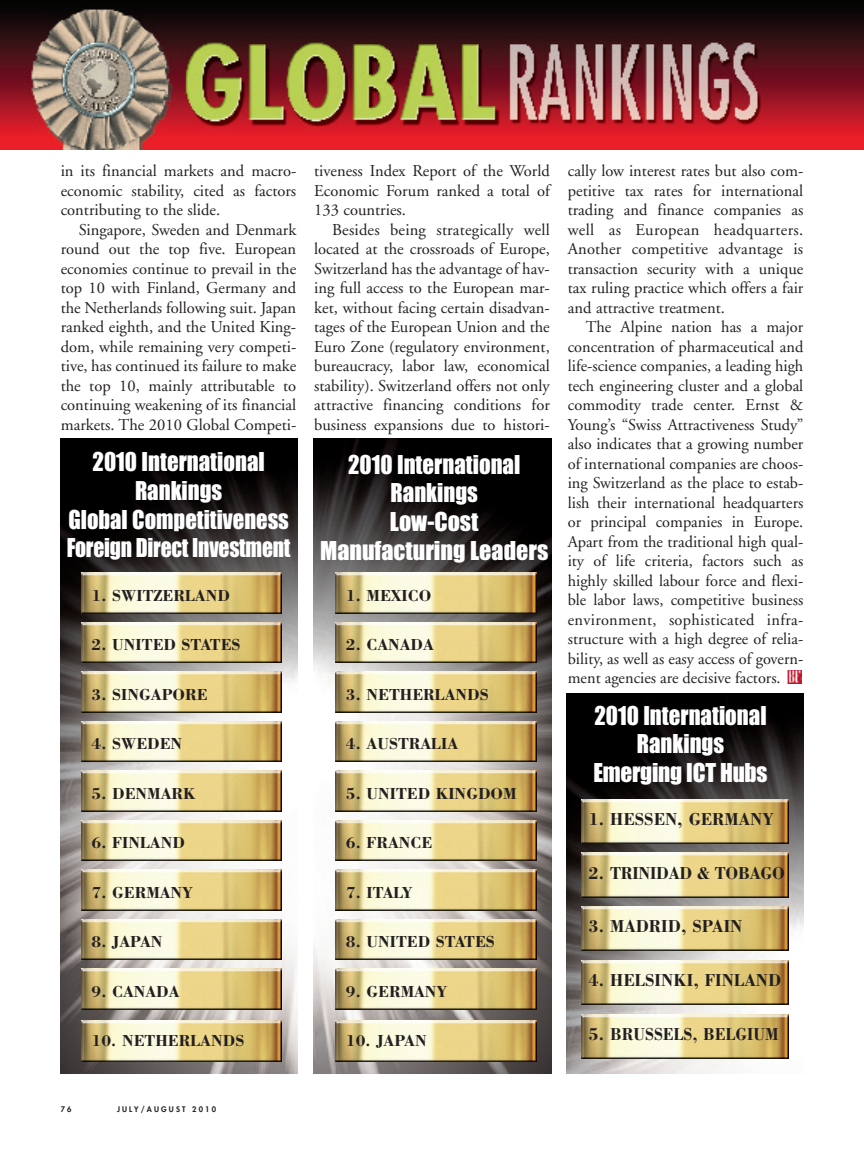
<style>
.page{position:relative;width:864px;height:1161px;background:#fff}
.page>*{position:absolute;margin:0;border:0;box-sizing:border-box;transform-origin:0 0}
.t1{font:24px/28.8px "Impact";color:#fff;text-align:center;scale:.95 1}
.t2{font:700 17.85px "Bodoni";color:#231f20;scale:.95 1}
.t3{font:700 17.85px "Bodoni";letter-spacing:-.02em;color:#231f20;scale:.95 1}
.t4{font:16.5px/19.5px "Adobe Garamond";color:#231f20;text-align:justify}
.t5{font:700 16.5px "Bodoni";color:#231f20}
.t6{font:800 7.5px "Futura";letter-spacing:.29em;color:#231f20}
</style>
<div class="page">
<img style="left:787px;top:670px;width:14px;height:13px">
<img style="left:0;top:0;width:864px;height:150px">
<img style="left:566px;top:694px;width:237px;height:380px">
<img style="left:582px;top:799px;width:207px;height:44px">
<img style="left:582px;top:853px;width:207px;height:44px">
<img style="left:582px;top:907px;width:207px;height:44px">
<img style="left:582px;top:960px;width:207px;height:45px">
<img style="left:582px;top:1014px;width:207px;height:44px">
<img style="left:61px;top:439px;width:237px;height:635px">
<img style="left:81px;top:573px;width:201px;height:40px">
<img style="left:81px;top:622px;width:201px;height:41px">
<img style="left:81px;top:672px;width:201px;height:40px">
<img style="left:81px;top:721px;width:201px;height:41px">
<img style="left:81px;top:771px;width:201px;height:40px">
<img style="left:81px;top:820px;width:201px;height:41px">
<img style="left:81px;top:870px;width:201px;height:40px">
<img style="left:81px;top:919px;width:201px;height:41px">
<img style="left:81px;top:969px;width:201px;height:40px">
<img style="left:81px;top:1021px;width:201px;height:40px">
<img style="left:314px;top:438px;width:238px;height:636px">
<img style="left:335px;top:573px;width:201px;height:40px">
<img style="left:335px;top:622px;width:201px;height:41px">
<img style="left:335px;top:672px;width:201px;height:40px">
<img style="left:335px;top:721px;width:201px;height:41px">
<img style="left:335px;top:771px;width:201px;height:40px">
<img style="left:335px;top:820px;width:201px;height:41px">
<img style="left:335px;top:870px;width:201px;height:40px">
<img style="left:335px;top:919px;width:201px;height:41px">
<img style="left:335px;top:969px;width:201px;height:40px">
<img style="left:335px;top:1021px;width:201px;height:40px">
<p class="t4" style="left:61px;top:163px;width:237px">in its financial markets and macro&shy;economic stability, cited as factors contributing to the slide.</p>
<p class="t4" style="left:61px;top:221px;width:237px;text-indent:18px">Singapore, Sweden and Denmark round out the top five. European economies continue to prevail in the top 10 with Finland, Germany and the Netherlands following suit. Japan ranked eighth, and the United King&shy;dom, while remaining very competi&shy;tive, has continued its failure to make the top 10, mainly attributable to continuing weakening of its financial markets. The 2010 Global Competi-</p>
<h1 class="t1" style="left:67px;top:448px;width:237px">2010 International<br>Rankings<br>Global Competitiveness<br>Foreign Direct Investment</h1>
<p class="t5" style="left:92px;top:585px;width:140px">1. SWITZERLAND</p>
<p class="t5" style="left:92px;top:635px;width:150px">2. UNITED STATES</p>
<p class="t5" style="left:92px;top:684px;width:117px">3. SINGAPORE</p>
<p class="t5" style="left:92px;top:734px;width:92px">4. SWEDEN</p>
<p class="t5" style="left:92px;top:783px;width:106px">5. DENMARK</p>
<p class="t5" style="left:92px;top:833px;width:95px">6. FINLAND</p>
<p class="t5" style="left:92px;top:882px;width:103px">7. GERMANY</p>
<p class="t5" style="left:92px;top:932px;width:73px">8. JAPAN</p>
<p class="t5" style="left:92px;top:981px;width:90px">9. CANADA</p>
<p class="t5" style="left:92px;top:1031px;width:154px">10. NETHERLANDS</p>
<p class="t4" style="left:314px;top:163px;width:237px">tiveness Index Report of the World Economic Forum ranked a total of 133 countries.</p>
<p class="t4" style="left:314px;top:221px;width:237px;text-indent:18px">Besides being strategically well located at the crossroads of Europe, Switzerland has the advantage of hav&shy;ing full access to the European mar&shy;ket, without facing certain disadvan&shy;tages of the European Union and the Euro Zone (regulatory environment, bureaucracy, labor law, economical stability). Switzerland offers not only attractive financing conditions for business expansions due to histori-</p>
<h1 class="t1" style="left:320px;top:451px;width:242px">2010 International<br>Rankings<br>Low-Cost<br>Manufacturing Leaders</h1>
<p class="t5" style="left:346px;top:585px;width:87px">1. MEXICO</p>
<p class="t5" style="left:346px;top:635px;width:90px">2. CANADA</p>
<p class="t5" style="left:346px;top:684px;width:144px">3. NETHERLANDS</p>
<p class="t5" style="left:346px;top:734px;width:114px">4. AUSTRALIA</p>
<p class="t5" style="left:346px;top:783px;width:172px">5. UNITED KINGDOM</p>
<p class="t5" style="left:346px;top:833px;width:88px">6. FRANCE</p>
<p class="t5" style="left:346px;top:882px;width:68px">7. ITALY</p>
<p class="t5" style="left:346px;top:932px;width:150px">8. UNITED STATES</p>
<p class="t5" style="left:346px;top:981px;width:103px">9. GERMANY</p>
<p class="t5" style="left:346px;top:1031px;width:82px">10. JAPAN</p>
<p class="t4" style="left:568px;top:163px;width:237px">cally low interest rates but also com&shy;petitive tax rates for international trading and finance companies as well as European headquarters.<br>Another competitive advantage is transaction security with a unique tax ruling practice which offers a fair and attractive treatment.</p>
<p class="t4" style="left:568px;top:319px;width:237px;text-indent:18px">The Alpine nation has a major concentration of pharmaceutical and life-science companies, a leading high tech engineering cluster and a global commodity trade center. Ernst &amp; Young’s “Swiss Attractiveness Study” also indicates that a growing number of international companies are choos&shy;ing Switzerland as the place to estab&shy;lish their international headquarters or principal companies in Europe.<br>Apart from the traditional high qual&shy;ity of life criteria, factors such as highly skilled labour force and flexi&shy;ble labor laws, competitive business environment, sophisticated infra&shy;structure with a high degree of relia&shy;bility, as well as easy access of govern&shy;ment agencies are decisive factors.</p>
<h1 class="t1" style="left:593px;top:702px;width:185px">2010 International<br>Rankings<br>Emerging ICT Hubs</h1>
<p class="t2" style="left:588px;top:808px;width:197px">1. HESSEN, GERMANY</p>
<p class="t3" style="left:588px;top:862px;width:208px">2. TRINIDAD &amp; TOBAGO</p>
<p class="t2" style="left:588px;top:916px;width:164px">3. MADRID, SPAIN</p>
<p class="t2" style="left:588px;top:970px;width:205px">4. HELSINKI, FINLAND</p>
<p class="t2" style="left:588px;top:1023px;width:202px">5. BRUSSELS, BELGIUM</p>
<p class="t6" style="left:61px;top:1106px;width:12px">7 6</p>
<p class="t6" style="left:117px;top:1106px;width:101px">JULY/AUGUST 2010</p>
</div>
